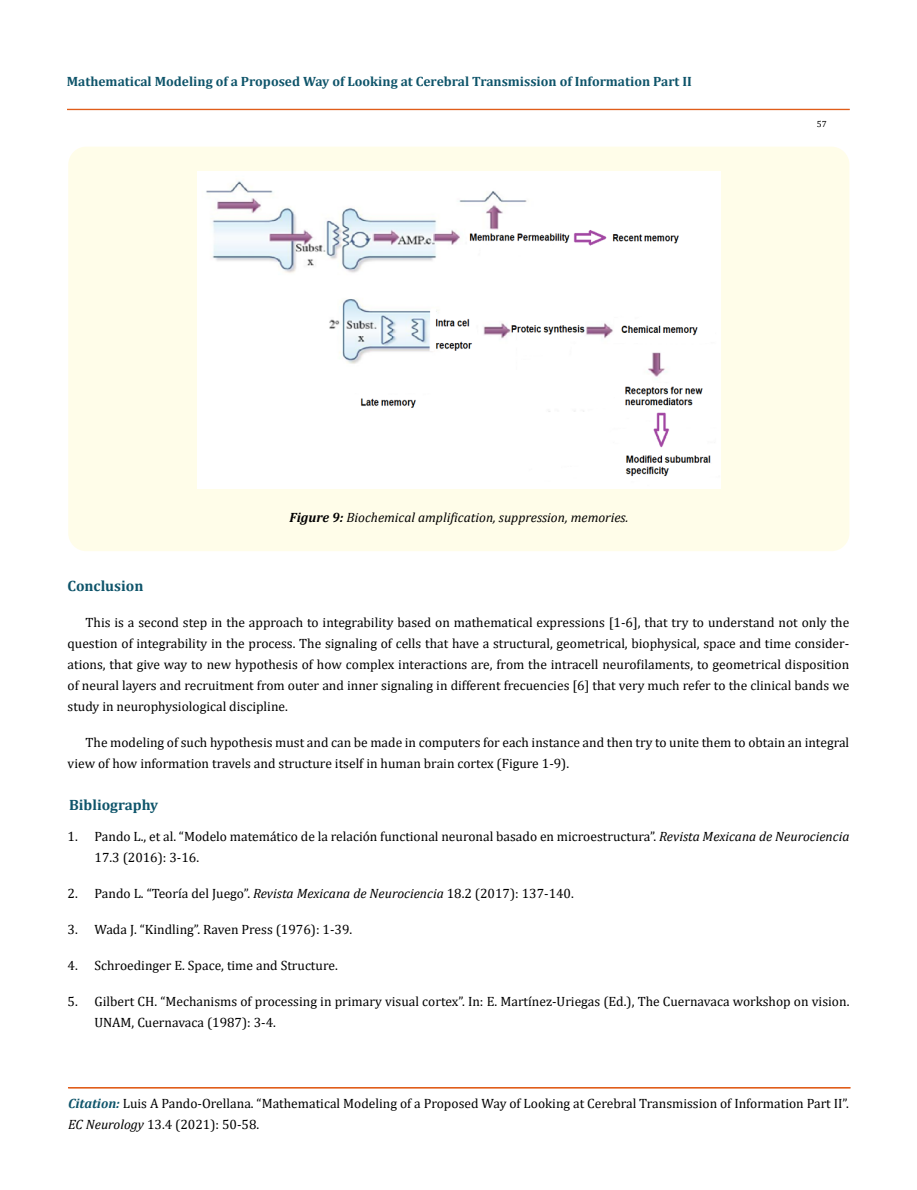
<style>
.page{position:relative;width:917px;height:1190px;background:#fff}
.page>*{position:absolute;margin:0;border:0;box-sizing:border-box;transform-origin:0 0}
.t1{font:700 15px "Cambria";color:#0e546a}
.t2{font:13.5px/21px "Cambria";color:#000}
.t3{font:700 13.5px "Cambria";color:#0e546a}
.t4{font:italic 13.5px "Cambria";color:#000}
.t5{font:9px "Cambria";color:#000}
.s1{font-weight:700}
.s2{font-style:italic}
.s3{font-weight:700;font-style:italic;color:#0e546a}
</style>
<div class="page">
<div style="left:67px;top:109px;width:782px;height:1px;border:1px solid #e05d1a"></div>
<div style="left:68px;top:1087px;width:782px;height:1px;border:1px solid #e05d1a"></div>
<div style="left:68px;top:147px;width:781px;height:404px;background:#fffde9;border-radius:18px"></div>
<img style="left:198px;top:171px;width:522px;height:317px">
<p class="t3" style="left:67px;top:72px;width:626px">Mathematical Modeling of a Proposed Way of Looking at Cerebral Transmission of Information Part II</p>
<p class="t5" style="left:816px;top:118px;width:11px">57</p>
<p class="t4" style="left:289px;top:507px;width:340px"><span class="s1">Figure 9:</span> Biochemical amplification, suppression, memories.</p>
<p class="t1" style="left:68px;top:575px;width:77px">Conclusion</p>
<p class="t2" style="left:68px;top:611px;width:783px;text-align:justify;text-indent:18px">This is a second step in the approach to integrability based on mathematical expressions [1-6], that try to understand not only the question of integrability in the process. The signaling of cells that have a structural, geometrical, biophysical, space and time consider&shy;ations, that give way to new hypothesis of how complex interactions are, from the intracell neurofilaments, to geometrical disposition of neural layers and recruitment from outer and inner signaling in different frecuencies [6] that very much refer to the clinical bands we study in neurophysiological discipline.</p>
<p class="t2" style="left:68px;top:731px;width:783px;text-indent:18px">The modeling of such hypothesis must and can be made in computers for each instance and then try to unite them to obtain an integral view of how information travels and structure itself in human brain cortex (Figure 1-9).</p>
<p class="t1" style="left:69px;top:794px;width:91px">Bibliography</p>
<p class="t2" style="left:94px;top:826px;width:756px;text-indent:-27px">1. Pando L., et al. “Modelo matemático de la relación functional neuronal basado en microestructura”. <span class="s2">Revista Mexicana de Neurociencia<br></span>17.3 (2016): 3-16.</p>
<p class="t2" style="left:67px;top:883px;width:508px">2. Pando L. “Teoría del Juego”. <span class="s2">Revista Mexicana de Neurociencia</span> 18.2 (2017): 137-140.</p>
<p class="t2" style="left:67px;top:919px;width:286px">3. Wada J. “Kindling”. Raven Press (1976): 1-39.</p>
<p class="t2" style="left:67px;top:955px;width:272px">4. Schroedinger E. Space, time and Structure.</p>
<p class="t2" style="left:94px;top:991px;width:756px;text-indent:-27px">5. Gilbert CH. “Mechanisms of processing in primary visual cortex”. In: E. Martínez-Uriegas (Ed.), The Cuernavaca workshop on vision.<br>UNAM, Cuernavaca (1987): 3-4.</p>
<p class="t2" style="left:68px;top:1092px;width:782px"><span class="s3">Citation:</span> Luis A Pando-Orellana. “Mathematical Modeling of a Proposed Way of Looking at Cerebral Transmission of Information Part II”.<br><span class="s2">EC Neurology</span> 13.4 (2021): 50-58.</p>
</div>
